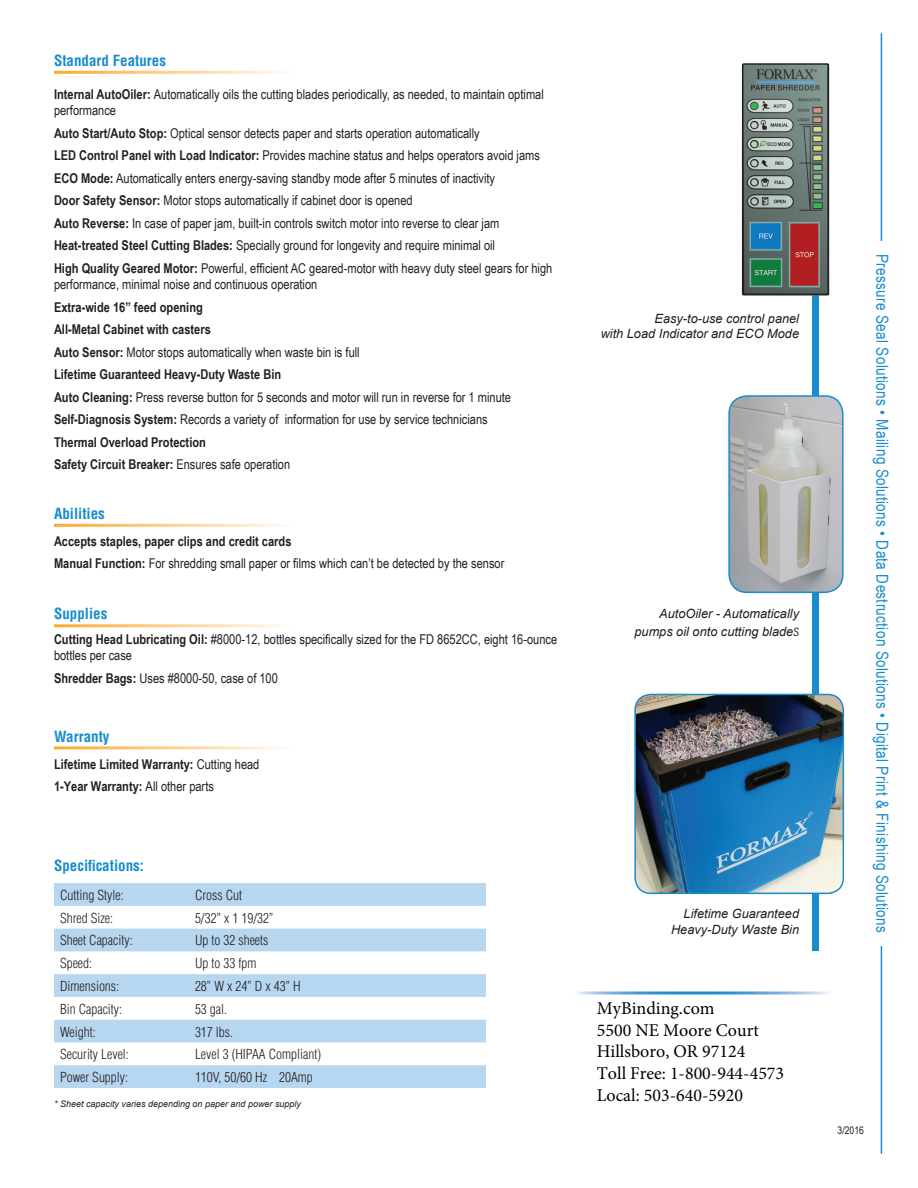
<style>
.page{position:relative;width:918px;height:1188px;background:#fff}
.page>*{position:absolute;margin:0;border:0;box-sizing:border-box;transform-origin:0 0}
.t1{font:18px/21.6px "Minion Pro";color:#000}
.t2{font:16.5px "Arial Narrow";letter-spacing:.02em;color:#198ccd}
.t3{font:700 condensed 15px "Helvetica";color:#198ccd}
.t4{font:13.5px/22.5px "Arial Narrow";color:#231f20}
.t5{font:700 13.5px/22.5px "Arial Narrow";color:#231f20}
.t6{font:300 condensed 13.5px "Helvetica";color:#231f20}
.t7{font:italic 12.75px/15.3px "Arial";color:#231f20;text-align:right}
.t8{font:10.5px "Arial Narrow";color:#231f20}
.t9{font:italic 9px "Arial";color:#231f20}
.s1{font-weight:700}
.s2{font-weight:400}
.s3{font-family:"Helvetica";font-weight:300;font-style:normal;font-stretch:condensed;font-size:15px}
</style>
<div class="page">
<div style="left:813px;top:190px;width:6px;height:761px;background:#198ccd"></div>
<hr style="left:881px;top:33px;width:1px;height:1121px;background:#198ccd">
<div style="left:864px;top:241px;width:35px;height:705px;background:#fdfefd"></div>
<img style="left:742px;top:63px;width:87px;height:233px">
<img style="left:635px;top:694px;width:208px;height:199px">
<div style="left:634px;top:694px;width:210px;height:200px;border:2px solid #198ccd;border-radius:16px"></div>
<svg style="left:54px;top:883px;width:432px;height:205px;fill:#b7d6f0"></svg>
<img style="left:731px;top:396px;width:112px;height:196px">
<div style="left:728px;top:395px;width:116px;height:198px;border:2px solid #198ccd;border-radius:18px"></div>
<p class="t3" style="left:54px;top:51px;width:114px">Standard Features</p>
<p class="t4" style="left:54px;top:85px;width:491px;line-height:16.5px"><span class="s1">Internal AutoOiler:</span> Automatically oils the cutting blades periodically, as needed, to maintain optimal performance</p>
<p class="t4" style="left:54px;top:121px;width:500px"><span class="s1">Auto Start/Auto Stop:</span> Optical sensor detects paper and starts operation automatically<br><span class="s1">LED Control Panel with Load Indicator:</span> Provides machine status and helps operators avoid jams <span class="s1">ECO Mode:</span> Automatically enters energy-saving standby mode after 5 minutes of inactivity<br><span class="s1">Door Safety Sensor:</span> Motor stops automatically if cabinet door is opened<br><span class="s1">Auto Reverse:</span> In case of paper jam, built-in controls switch motor into reverse to clear jam <span class="s1">Heat-treated Steel Cutting Blades:</span> Specially ground for longevity and require minimal oil<br><span class="s1">High Quality Geared Motor:</span> Powerful, efficient AC geared-motor with heavy duty steel gears for high</p>
<p class="t4" style="left:54px;top:273px;width:265px">performance, minimal noise and continuous operation</p>
<p class="t5" style="left:54px;top:295px;width:459px">Extra-wide 16” feed opening<br>All-Metal Cabinet with casters<br>Auto Sensor: <span class="s2">Motor stops automatically when waste bin is full<br></span>Lifetime Guaranteed Heavy-Duty Waste Bin<br>Auto Cleaning: <span class="s2">Press reverse button for 5 seconds and motor will run in reverse for 1 minute </span>Self-Diagnosis System: <span class="s2">Records a variety of information for use by service technicians </span>Thermal Overload Protection<br>Safety Circuit Breaker: <span class="s2">Ensures safe operation</span></p>
<p class="t3" style="left:54px;top:504px;width:52px">Abilities</p>
<p class="t4" style="left:54px;top:529px;width:452px"><span class="s1">Accepts staples, paper clips and credit cards<br>Manual Function:</span> For shredding small paper or films which can’t be detected by the sensor</p>
<p class="t3" style="left:54px;top:605px;width:55px">Supplies</p>
<p class="t4" style="left:54px;top:630px;width:505px;line-height:16.5px"><span class="s1">Cutting Head Lubricating Oil:</span> #8000-12, bottles specifically sized for the FD 8652CC, eight 16-ounce bottles per case</p>
<p class="t4" style="left:54px;top:666px;width:225px"><span class="s1">Shredder Bags:</span> Uses #8000-50, case of 100</p>
<p class="t3" style="left:54px;top:727px;width:57px">Warranty</p>
<p class="t5" style="left:54px;top:752px;width:207px">Lifetime Limited Warranty: <span class="s2">Cutting head<br></span>1-Year Warranty: <span class="s2">All other parts</span></p>
<p class="t3" style="left:54px;top:857px;width:91px">Specifications:</p>
<p class="t6" style="left:60px;top:887px;width:65px">Cutting Style:</p>
<p class="t6" style="left:195px;top:887px;width:49px">Cross Cut</p>
<p class="t6" style="left:60px;top:909px;width:55px">Shred Size:</p>
<p class="t6" style="left:195px;top:909px;width:80px">5/32” x 1 19/32”</p>
<p class="t6" style="left:60px;top:932px;width:74px">Sheet Capacity:</p>
<p class="t6" style="left:195px;top:932px;width:75px">Up to 32 sheets</p>
<p class="t6" style="left:60px;top:955px;width:34px">Speed:</p>
<p class="t6" style="left:195px;top:955px;width:63px">Up to 33 fpm</p>
<p class="t6" style="left:60px;top:978px;width:61px">Dimensions:</p>
<p class="t6" style="left:195px;top:978px;width:107px">28” W x 24” D x 43” H</p>
<p class="t6" style="left:60px;top:1000px;width:64px">Bin Capacity:</p>
<p class="t6" style="left:195px;top:1000px;width:34px">53 gal.</p>
<p class="t6" style="left:60px;top:1023px;width:37px">Weight:</p>
<p class="t6" style="left:195px;top:1023px;width:40px">317 lbs.</p>
<p class="t6" style="left:60px;top:1046px;width:70px">Security Level:</p>
<p class="t6" style="left:195px;top:1046px;width:128px">Level 3 (HIPAA Compliant)</p>
<p class="t6" style="left:60px;top:1069px;width:70px">Power Supply:</p>
<p class="t6" style="left:195px;top:1069px;width:119px">110V, 50/60 Hz 20Amp</p>
<p class="t9" style="left:54px;top:1098px;width:249px">* Sheet capacity varies depending on paper and power supply</p>
<p class="t7" style="left:601px;top:311px;width:200px">Easy-to-use control panel<br>with Load Indicator and ECO Mode</p>
<p class="t7" style="left:635px;top:604px;width:168px;line-height:18px">AutoOiler - Automatically pumps oil onto cutting blade<span class="s3">s</span></p>
<p class="t7" style="left:671px;top:906px;width:130px">Lifetime Guaranteed<br>Heavy-Duty Waste Bin</p>
<h1 class="t1" style="left:597px;top:998px;width:189px">MyBinding.com<br>5500 NE Moore Court<br>Hillsboro, OR 97124<br>Toll Free: 1-800-944-4573<br>Local: 503-640-5920</h1>
<p class="t2" style="left:895px;top:254px;width:680px;rotate:90deg">Pressure Seal Solutions • Mailing Solutions • Data Destruction Solutions • Digital Print &amp; Finishing Solutions</p>
<p class="t8" style="left:838px;top:1123px;width:28px">3/2016</p>
</div>
